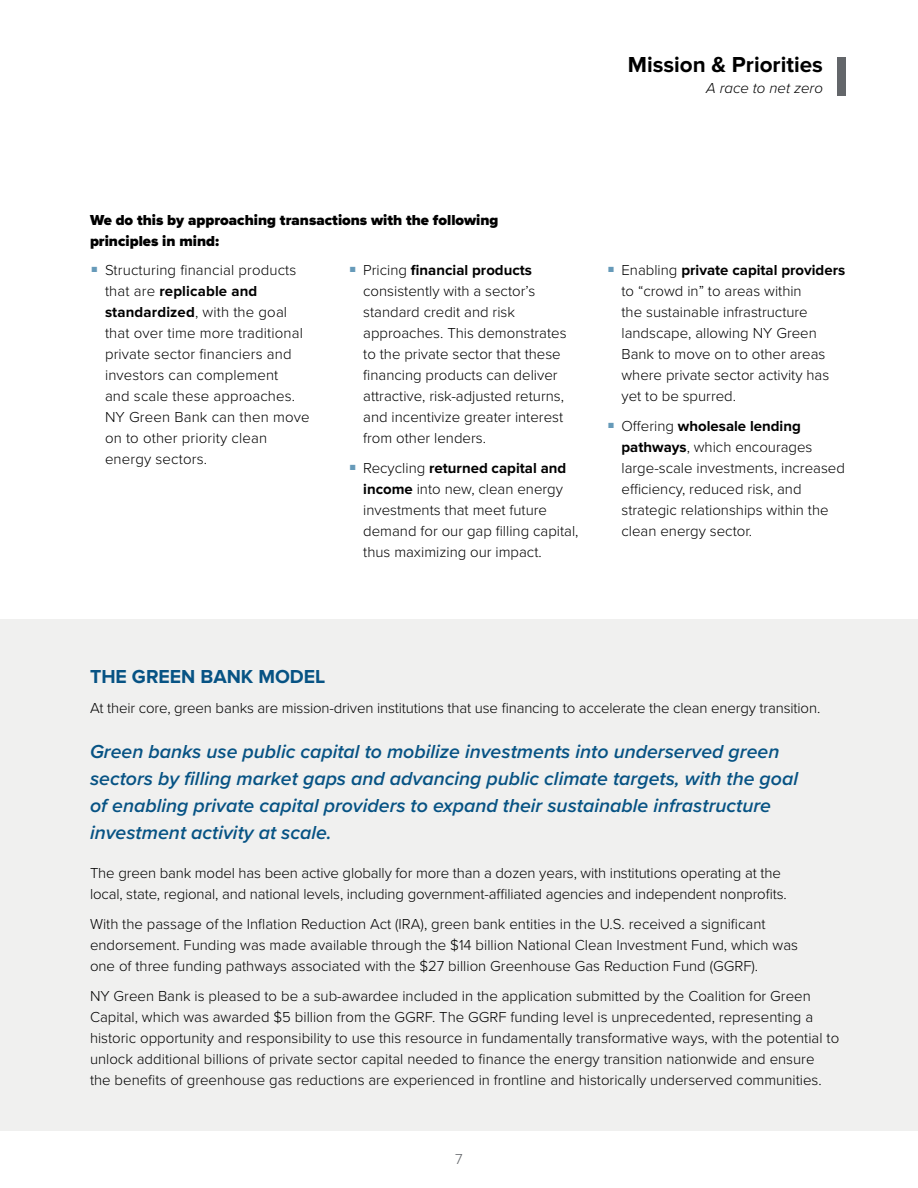
<style>
.page{position:relative;width:918px;height:1188px;background:#fff}
.page>*{position:absolute;margin:0;border:0;box-sizing:border-box;transform-origin:0 0}
.t1{font:700 22.5px "Proxima Nova";color:#000}
.t2{font:italic 600 19.5px/27px "Proxima Nova";color:#075384}
.t3{font:700 19.5px "Proxima Nova";color:#075384}
.t4{font:300 15px/21px "Proxima Nova";color:#000}
.t5{font:900 15px/21px "Proxima Nova";color:#000}
.t6{font:italic 300 15px "Proxima Nova";color:#000}
.t7{font:300 15px "Proxima Nova";color:#63666a}
.s1{font-weight:700}
</style>
<div class="page">
<div style="left:0;top:619px;width:918px;height:512px;background:#f0f0ef"></div>
<div style="left:837px;top:57px;width:9px;height:39px;background:#63666a"></div>
<h1 class="t1" style="left:628px;top:51px;width:197px">Mission &amp; Priorities</h1>
<p class="t6" style="left:706px;top:77px;width:118px">A race to net zero</p>
<p class="t5" style="left:90px;top:210px;width:410px">We do this by approaching transactions with the following principles in mind:</p>
<p class="t4" style="left:105px;top:259px;width:206px;text-indent:-14px"><sup>■</sup> Structuring financial products that are <span class="s1">replicable and standardized</span>, with the goal that over time more traditional private sector financiers and investors can complement<br>and scale these approaches.<br>NY Green Bank can then move on to other priority clean energy sectors.</p>
<p class="t4" style="left:363px;top:259px;width:205px;text-indent:-14px"><sup>■</sup> Pricing <span class="s1">financial products </span>consistently with a sector’s standard credit and risk approaches. This demonstrates to the private sector that these financing products can deliver attractive, risk-adjusted returns, and incentivize greater interest from other lenders.</p>
<p class="t4" style="left:363px;top:457px;width:217px;text-indent:-14px"><sup>■</sup> Recycling <span class="s1">returned capital and income</span> into new, clean energy investments that meet future demand for our gap filling capital, thus maximizing our impact.</p>
<p class="t4" style="left:621px;top:259px;width:225px;text-indent:-14px"><sup>■</sup> Enabling <span class="s1">private capital providers </span>to “crowd in” to areas within<br>the sustainable infrastructure landscape, allowing NY Green<br>Bank to move on to other areas where private sector activity has yet to be spurred.</p>
<p class="t4" style="left:621px;top:415px;width:225px;text-indent:-14px"><sup>■</sup> Offering <span class="s1">wholesale lending pathways</span>, which encourages large-scale investments, increased efficiency, reduced risk, and strategic relationships within the clean energy sector.</p>
<h2 class="t3" style="left:90px;top:665px;width:237px">THE GREEN BANK MODEL</h2>
<p class="t4" style="left:90px;top:697px;width:732px">At their core, green banks are mission-driven institutions that use financing to accelerate the clean energy transition.</p>
<p class="t2" style="left:90px;top:737px;width:710px">Green banks use public capital to mobilize investments into underserved green sectors by filling market gaps and advancing public climate targets, with the goal of enabling private capital providers to expand their sustainable infrastructure investment activity at scale.</p>
<p class="t4" style="left:90px;top:862px;width:698px">The green bank model has been active globally for more than a dozen years, with institutions operating at the local, state, regional, and national levels, including government-affiliated agencies and independent nonprofits.</p>
<p class="t4" style="left:90px;top:913px;width:710px">With the passage of the Inflation Reduction Act (IRA), green bank entities in the U.S. received a significant endorsement. Funding was made available through the $14 billion National Clean Investment Fund, which was one of three funding pathways associated with the $27 billion Greenhouse Gas Reduction Fund (GGRF).</p>
<p class="t4" style="left:90px;top:985px;width:751px">NY Green Bank is pleased to be a sub-awardee included in the application submitted by the Coalition for Green Capital, which was awarded $5 billion from the GGRF. The GGRF funding level is unprecedented, representing a historic opportunity and responsibility to use this resource in fundamentally transformative ways, with the potential to unlock additional billions of private sector capital needed to finance the energy transition nationwide and ensure<br>the benefits of greenhouse gas reductions are experienced in frontline and historically underserved communities.</p>
<p class="t7" style="left:455px;top:1148px;width:9px">7</p>
</div>
